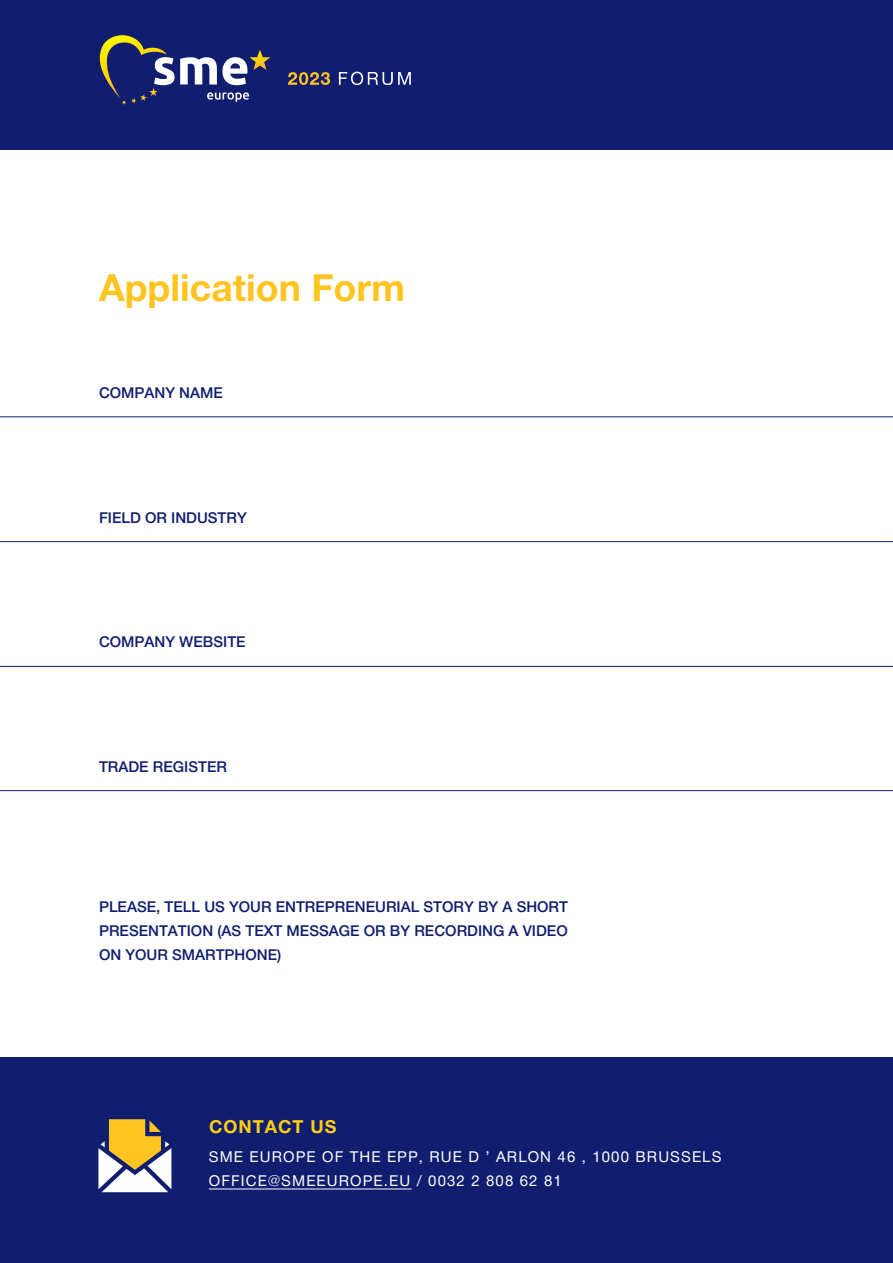
<style>
.page{position:relative;width:893px;height:1263px;background:#fff}
.page>*{position:absolute;margin:0;border:0;box-sizing:border-box;transform-origin:0 0}
.t1{font:700 37.5px "Helvetica Neue Cyr";color:#ffc41f}
.t2{font:700 18px "Helvetica Neue Cyr";letter-spacing:.055em;color:#fcce11}
.t3{font:500 15px/24px "Helvetica Neue Cyr";color:#111e6f;text-align:justify}
.t4{font:15px/24px "Helvetica Neue Cyr";letter-spacing:.075em;color:#fff}
</style>
<div class="page">
<div style="left:0;top:0;width:893px;height:149px;background:#111e6f"></div>
<div style="left:0;top:1058px;width:893px;height:205px;background:#111e6f"></div>
<hr style="left:209px;top:1188px;width:202px;height:1px;background:#fff">
<hr style="left:0;top:416px;width:893px;height:1px;background:#111e6f">
<hr style="left:0;top:541px;width:893px;height:1px;background:#111e6f">
<hr style="left:0;top:666px;width:893px;height:1px;background:#111e6f">
<hr style="left:0;top:790px;width:893px;height:1px;background:#111e6f">
<svg style="left:98px;top:1119px;width:73px;height:73px"></svg>
<img style="left:99px;top:35px;width:68px;height:63px">
<svg style="left:122px;top:57px;width:127px;height:48px"></svg>
<img style="left:250px;top:50px;width:20px;height:20px">
<svg style="left:288px;top:72px;width:42px;height:13px"></svg>
<svg style="left:339px;top:72px;width:72px;height:13px"></svg>
<h1 class="t1" style="left:99px;top:267px;width:308px">Application Form</h1>
<p class="t3" style="left:99px;top:381px;width:125px">COMPANY NAME</p>
<p class="t3" style="left:99px;top:505px;width:149px">FIELD OR INDUSTRY</p>
<p class="t3" style="left:99px;top:630px;width:148px">COMPANY WEBSITE</p>
<p class="t3" style="left:99px;top:754px;width:130px">TRADE REGISTER</p>
<p class="t3" style="left:99px;top:895px;width:471px">PLEASE, TELL US YOUR ENTREPRENEURIAL STORY BY A SHORT PRESENTATION (AS TEXT MESSAGE OR BY RECORDING A VIDEO ON YOUR SMARTPHONE)</p>
<p class="t2" style="left:209px;top:1117px;width:129px">CONTACT US</p>
<p class="t4" style="left:209px;top:1145px;width:514px">SME EUROPE OF THE EPP, RUE D ’ ARLON 46 , 1000 BRUSSELS<br>OFFICE@SMEEUROPE.EU / 0032 2 808 62 81</p>
</div>
